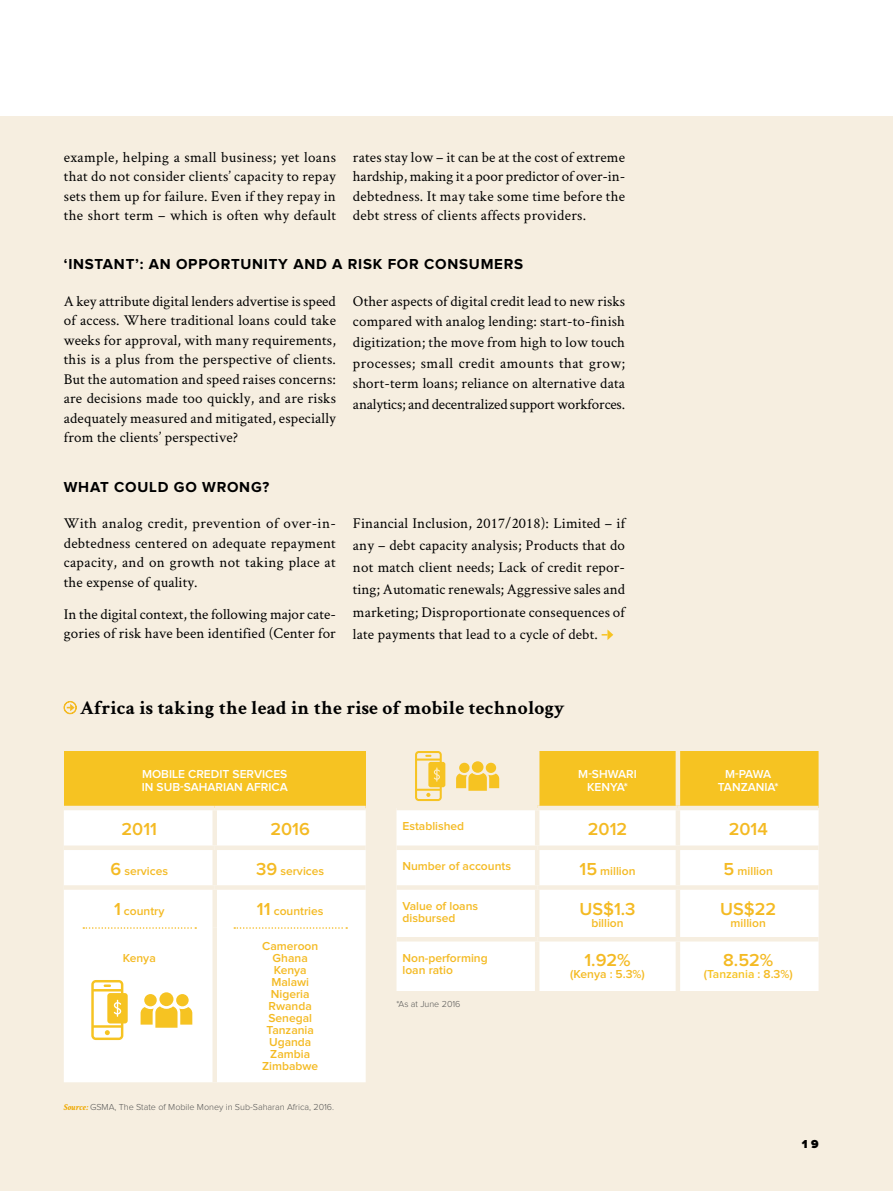
<style>
.page{position:relative;width:893px;height:1191px;background:#fff}
.page>*{position:absolute;margin:0;border:0;box-sizing:border-box;transform-origin:0 0}
.t1{font:700 19.5px "Crimson Text";letter-spacing:.01em;color:#000}
.t2{font:600 18px "Proxima Nova";color:#f4ba23}
.t3{font:15px/19.5px "Crimson Text";letter-spacing:.01em;color:#000;text-align:justify}
.t4{font:700 15px "Proxima Nova";letter-spacing:.05em;color:#000}
.t5{font:600 12px/12px "Proxima Nova";color:#f4ba23}
.t6{font:600 12px/13.5px "Proxima Nova";color:#fff;text-align:center}
.t7{font:600 12px "Proxima Nova";color:#f6c322}
.t8{font:900 12px "Proxima Nova";color:#000}
.t9{font:300 9px "Proxima Nova";color:#575756}
.s1{font-size:18px}
.s2{font-family:"Crimson Text";font-weight:700;font-style:italic;color:#eea800}
.s3{color:#f4ba23}
</style>
<div class="page">
<div style="left:0;top:117px;width:893px;height:1074px;background:#f6eee0"></div>
<svg style="left:64px;top:701px;width:13px;height:13px"></svg>
<svg style="left:602px;top:629px;width:11px;height:11px"></svg>
<div style="left:64px;top:751px;width:302px;height:57px;background:#f6c322"></div>
<div style="left:64px;top:810px;width:302px;height:272px;background:#fff"></div>
<div style="left:64px;top:805px;width:151px;height:5px;background:#f6eee0"></div>
<div style="left:215px;top:805px;width:151px;height:5px;background:#f6eee0"></div>
<div style="left:212px;top:810px;width:5px;height:35px;background:#f6eee0"></div>
<div style="left:64px;top:845px;width:151px;height:5px;background:#f6eee0"></div>
<div style="left:215px;top:845px;width:151px;height:5px;background:#f6eee0"></div>
<div style="left:212px;top:850px;width:5px;height:35px;background:#f6eee0"></div>
<hr style="left:64px;top:885px;width:151px;height:4px;background:#f6eee0">
<hr style="left:215px;top:885px;width:151px;height:4px;background:#f6eee0">
<div style="left:212px;top:889px;width:5px;height:38px;background:#f6eee0"></div>
<div style="left:212px;top:927px;width:5px;height:155px;background:#f6eee0"></div>
<svg style="left:83px;top:927px;width:113px;height:1px"></svg>
<svg style="left:234px;top:927px;width:113px;height:1px"></svg>
<div style="left:539px;top:751px;width:280px;height:54px;background:#f6c322"></div>
<div style="left:396px;top:810px;width:423px;height:181px;background:#fff"></div>
<hr style="left:676px;top:751px;width:4px;height:54px;background:#f6eee0">
<hr style="left:535px;top:810px;width:4px;height:35px;background:#f6eee0">
<hr style="left:676px;top:810px;width:4px;height:35px;background:#f6eee0">
<div style="left:396px;top:845px;width:141px;height:5px;background:#f6eee0"></div>
<div style="left:537px;top:845px;width:141px;height:5px;background:#f6eee0"></div>
<hr style="left:535px;top:850px;width:4px;height:35px;background:#f6eee0">
<div style="left:678px;top:845px;width:141px;height:5px;background:#f6eee0"></div>
<hr style="left:676px;top:850px;width:4px;height:35px;background:#f6eee0">
<hr style="left:396px;top:885px;width:141px;height:4px;background:#f6eee0">
<hr style="left:537px;top:885px;width:141px;height:4px;background:#f6eee0">
<hr style="left:535px;top:889px;width:4px;height:48px;background:#f6eee0">
<hr style="left:678px;top:885px;width:141px;height:4px;background:#f6eee0">
<hr style="left:676px;top:889px;width:4px;height:48px;background:#f6eee0">
<hr style="left:396px;top:937px;width:141px;height:4px;background:#f6eee0">
<hr style="left:537px;top:937px;width:141px;height:4px;background:#f6eee0">
<hr style="left:535px;top:941px;width:4px;height:50px;background:#f6eee0">
<hr style="left:678px;top:937px;width:141px;height:4px;background:#f6eee0">
<hr style="left:676px;top:941px;width:4px;height:50px;background:#f6eee0">
<svg style="left:456px;top:762px;width:43px;height:28px"></svg>
<div style="left:428px;top:762px;width:17px;height:25px;background:#f6c322;border-radius:2px"></div>
<svg style="left:415px;top:751px;width:27px;height:50px"></svg>
<svg style="left:159px;top:992px;width:14px;height:14px"></svg>
<svg style="left:141px;top:994px;width:51px;height:33px;background:#f8d564"></svg>
<div style="left:107px;top:993px;width:21px;height:30px;background:#f6c322;border-radius:3px"></div>
<svg style="left:91px;top:980px;width:32px;height:60px"></svg>
<p class="t3" style="left:64px;top:146px;width:274px">example, helping a small business; yet loans that do not consider clients’ capacity to repay sets them up for failure. Even if they repay in the short term – which is often why default</p>
<p class="t3" style="left:353px;top:146px;width:274px">rates stay low – it can be at the cost of extreme hardship, making it a poor predictor of over-in&shy;debtedness. It may take some time before the debt stress of clients affects providers.</p>
<p class="t4" style="left:64px;top:257px;width:461px">‘INSTANT’: AN OPPORTUNITY AND A RISK FOR CONSUMERS</p>
<p class="t3" style="left:64px;top:291px;width:274px">A key attribute digital lenders advertise is speed of access. Where traditional loans could take weeks for approval, with many requirements, this is a plus from the perspective of clients.<br>But the automation and speed raises concerns: are decisions made too quickly, and are risks adequately measured and mitigated, especially from the clients’ perspective?</p>
<p class="t3" style="left:353px;top:290px;width:274px;line-height:20.7px">Other aspects of digital credit lead to new risks compared with analog lending: start-to-finish digitization; the move from high to low touch processes; small credit amounts that grow; short-term loans; reliance on alternative data analytics; and decentralized support workforces.</p>
<p class="t4" style="left:64px;top:480px;width:207px">WHAT COULD GO WRONG?</p>
<p class="t3" style="left:64px;top:513px;width:274px">With analog credit, prevention of over-in&shy;debtedness centered on adequate repayment capacity, and on growth not taking place at the expense of quality.</p>
<p class="t3" style="left:64px;top:604px;width:274px">In the digital context, the following major cate&shy;gories of risk have been identified (Center for</p>
<p class="t3" style="left:353px;top:512px;width:274px;line-height:22px">Financial Inclusion, 2017/2018): Limited – if any – debt capacity analysis; Products that do not match client needs; Lack of credit repor&shy;ting; Automatic renewals; Aggressive sales and marketing; Disproportionate consequences of late payments that lead to a cycle of debt.</p>
<h1 class="t1" style="left:80px;top:696px;width:486px">Africa is taking the lead in the rise of mobile technology</h1>
<p class="t6" style="left:142px;top:767px;width:147px;text-align:left">MOBILE CREDIT SERVICES<br>IN SUB-SAHARIAN AFRICA</p>
<p class="t2" style="left:122px;top:820px;width:37px">2011</p>
<p class="t2" style="left:270px;top:820px;width:41px">2016</p>
<p class="t5" style="left:110px;top:865px;width:59px"><span class="s1">6</span> services</p>
<p class="t5" style="left:256px;top:865px;width:70px"><span class="s1">39</span> services</p>
<p class="t5" style="left:114px;top:905px;width:52px"><span class="s1">1</span> country</p>
<p class="t5" style="left:257px;top:905px;width:68px"><span class="s1">11</span> countries</p>
<p class="t5" style="left:123px;top:952px;width:35px">Kenya</p>
<p class="t5" style="left:262px;top:940px;width:58px;text-align:center">Cameroon<br>Ghana<br>Kenya<br>Malawi<br>Nigeria<br>Rwanda<br>Senegal<br>Tanzania<br>Uganda<br>Zambia<br>Zimbabwe</p>
<p class="t9" style="left:64px;top:1103px;width:272px"><span class="s2">Source:</span> GSMA, The State of Mobile Money in Sub-Saharan Africa, 2016.</p>
<p class="t6" style="left:578px;top:767px;width:60px">M-SHWARI<br>KENYA*</p>
<p class="t6" style="left:718px;top:767px;width:62px">M-PAWA<br>TANZANIA*</p>
<p class="t5" style="left:402px;top:820px;width:63px">Established</p>
<p class="t2" style="left:588px;top:820px;width:41px">2012</p>
<p class="t2" style="left:729px;top:820px;width:41px">2014</p>
<p class="t5" style="left:402px;top:860px;width:110px">Number of accounts</p>
<p class="t5" style="left:579px;top:865px;width:58px"><span class="s1">15</span> million</p>
<p class="t5" style="left:724px;top:865px;width:51px"><span class="s1">5</span> million</p>
<p class="t5" style="left:402px;top:900px;width:77px">Value of loans disbursed</p>
<p class="t2" style="left:579px;top:900px;width:58px">US$1.3</p>
<p class="t5" style="left:591px;top:917px;width:34px">billion</p>
<p class="t2" style="left:720px;top:900px;width:57px">US$22</p>
<p class="t5" style="left:731px;top:917px;width:37px">million</p>
<p class="t5" style="left:402px;top:952px;width:87px">Non-performing loan ratio</p>
<p class="t2" style="left:584px;top:952px;width:48px">1.92%</p>
<p class="t5" style="left:570px;top:968px;width:76px">(Kenya : 5.3%)</p>
<p class="t9" style="left:396px;top:999px;width:65px">*As at June 2016</p>
<p class="t2" style="left:723px;top:952px;width:52px">8.52%</p>
<p class="t7" style="left:704px;top:968px;width:91px"><span class="s3">(</span>Tanzania <span class="s3">: 8.3%)</span></p>
<p class="t8" style="left:802px;top:1138px;width:18px">1 9</p>
</div>
